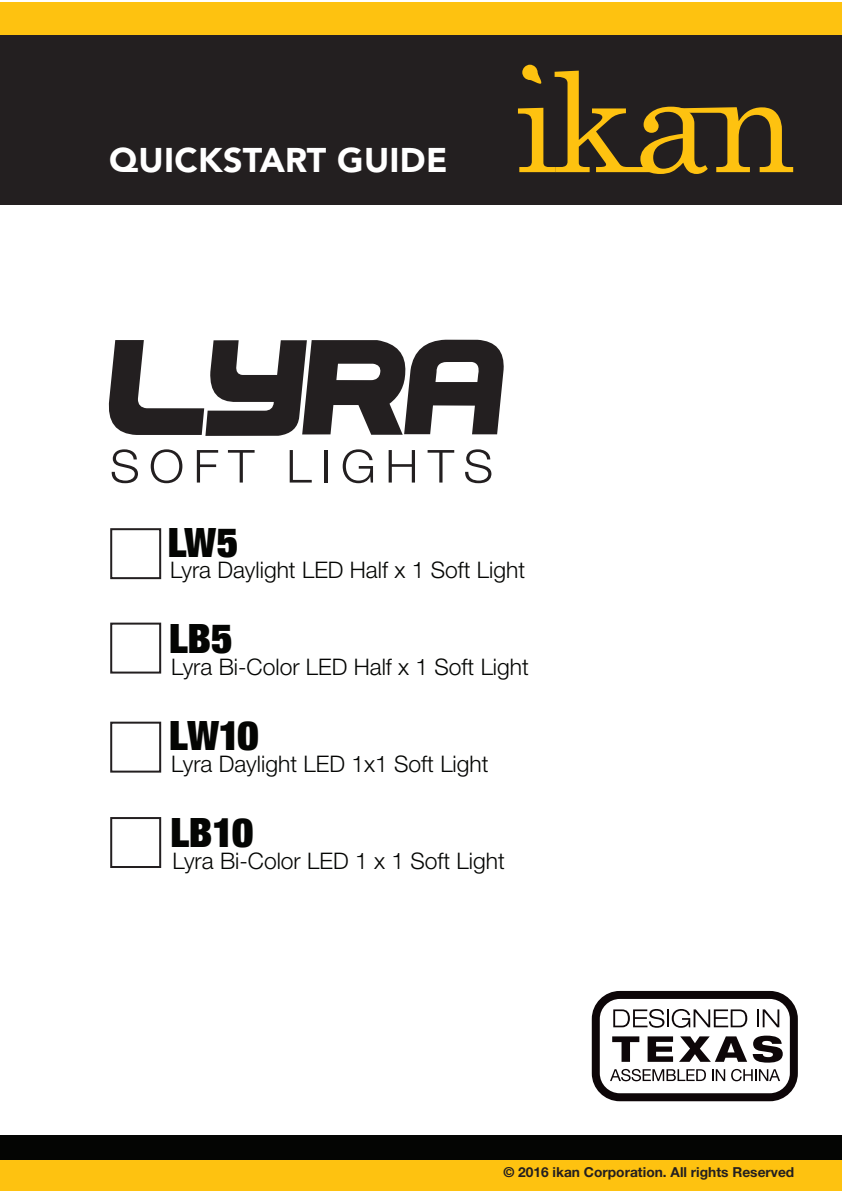
<style>
.page{position:relative;width:842px;height:1191px;background:#fff}
.page>*{position:absolute;margin:0;border:0;box-sizing:border-box;transform-origin:0 0}
.t1{font:900 condensed 40.6px "Helvetica Neue LT Std";color:#040503}
.t2{font:900 34px "Avenir LT Std";letter-spacing:.01em;color:#fff}
.t3{font:300 22.8px "Helvetica Neue LT Std";color:#040503}
.t4{font:700 13.8px "Helvetica Neue LT Std";color:#231f20}
</style>
<div class="page">
<div style="left:0;top:1158px;width:842px;height:33px;background:#fec210"></div>
<div style="left:0;top:1135px;width:842px;height:25px;background:#040503"></div>
<div style="left:0;top:33px;width:842px;height:172px;background:#231f20"></div>
<div style="left:0;top:3px;width:842px;height:32px;background:#fec210"></div>
<svg style="left:111px;top:449px;width:27px;height:34px"></svg>
<svg style="left:151px;top:449px;width:31px;height:34px"></svg>
<svg style="left:197px;top:450px;width:21px;height:33px"></svg>
<svg style="left:228px;top:450px;width:26px;height:33px"></svg>
<svg style="left:290px;top:450px;width:22px;height:33px"></svg>
<hr style="left:325px;top:450px;width:3px;height:33px;background:#231f20">
<svg style="left:343px;top:449px;width:30px;height:34px"></svg>
<svg style="left:388px;top:450px;width:27px;height:33px"></svg>
<svg style="left:427px;top:450px;width:27px;height:33px"></svg>
<svg style="left:465px;top:449px;width:26px;height:34px"></svg>
<svg style="left:108px;top:340px;width:396px;height:96px"></svg>
<svg style="left:612px;top:1036px;width:27px;height:26px"></svg>
<svg style="left:647px;top:1036px;width:26px;height:26px"></svg>
<svg style="left:679px;top:1036px;width:103px;height:27px"></svg>
<svg style="left:610px;top:1069px;width:96px;height:12px"></svg>
<svg style="left:712px;top:1069px;width:13px;height:12px"></svg>
<svg style="left:731px;top:1069px;width:49px;height:12px"></svg>
<svg style="left:613px;top:1009px;width:134px;height:19px"></svg>
<svg style="left:757px;top:1009px;width:22px;height:18px"></svg>
<div style="left:592px;top:991px;width:206px;height:110px;border:8px solid #0d0608;border-radius:24px"></div>
<div style="left:110px;top:528px;width:51px;height:51px;border:2px solid #231f20"></div>
<div style="left:110px;top:623px;width:51px;height:51px;border:2px solid #231f20"></div>
<div style="left:110px;top:722px;width:51px;height:51px;border:2px solid #231f20"></div>
<div style="left:110px;top:817px;width:51px;height:51px;border:2px solid #231f20"></div>
<svg style="left:518px;top:65px;width:275px;height:109px"></svg>
<h2 class="t2" style="left:109px;top:140px;width:340px">QUICKSTART GUIDE</h2>
<h1 class="t1" style="left:168px;top:517px;width:72px">LW5</h1>
<p class="t3" style="left:170px;top:556px;width:356px">Lyra Daylight LED Half x 1 Soft Light</p>
<h1 class="t1" style="left:169px;top:612px;width:65px">LB5</h1>
<p class="t3" style="left:171px;top:653px;width:359px">Lyra Bi-Color LED Half x 1 Soft Light</p>
<h1 class="t1" style="left:169px;top:709px;width:91px">LW10</h1>
<p class="t3" style="left:171px;top:749px;width:319px">Lyra Daylight LED 1x1 Soft Light</p>
<h1 class="t1" style="left:170px;top:806px;width:84px">LB10</h1>
<p class="t3" style="left:173px;top:847px;width:334px">Lyra Bi-Color LED 1 x 1 Soft Light</p>
<p class="t4" style="left:503px;top:1164px;width:292px">© 2016 ikan Corporation. All rights Reserved</p>
</div>
